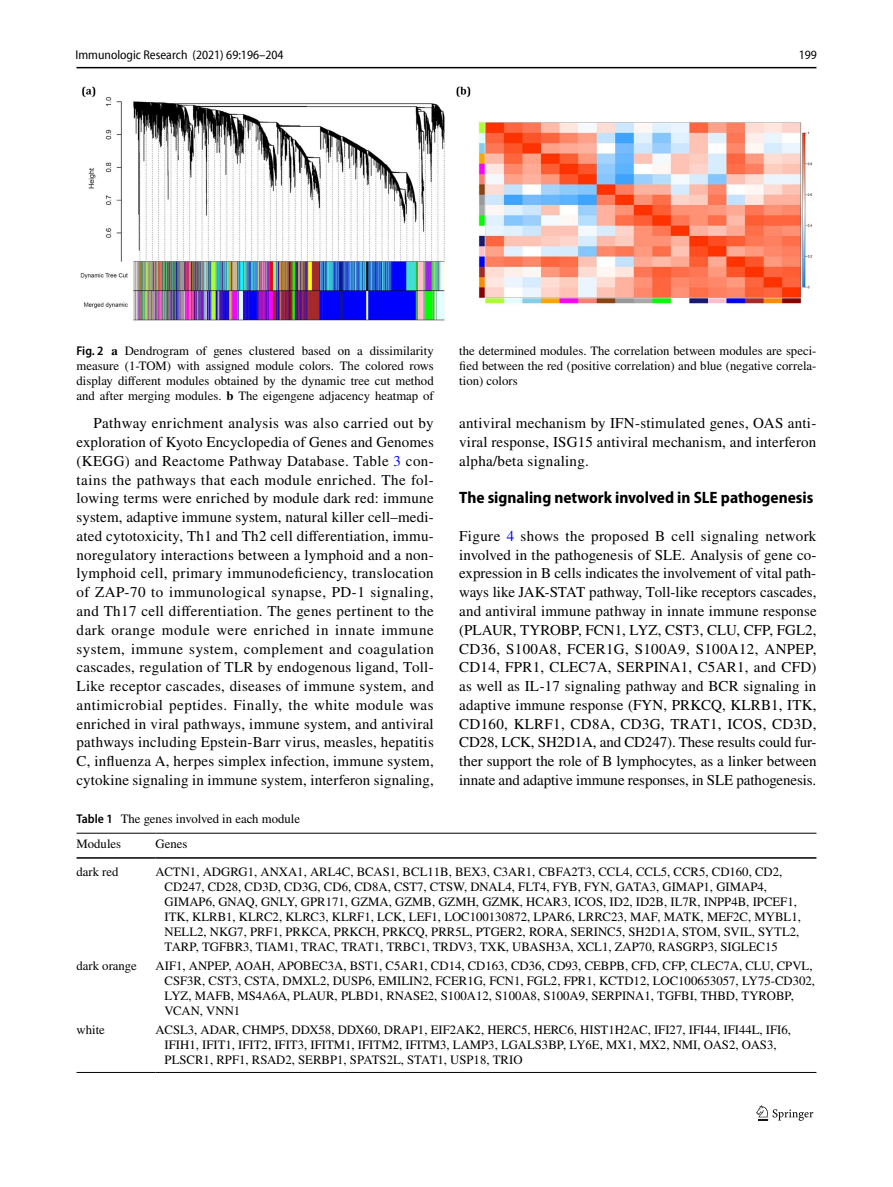
<style>
.page{position:relative;width:893px;height:1187px;background:#fff}
.page>*{position:absolute;margin:0;border:0;box-sizing:border-box;transform-origin:0 0}
.t1{font:700 semi-condensed 16.5px "Myriad Pro";color:#000}
.t2{font:15px/18.8px "STIX";letter-spacing:.01em;color:#000;text-align:justify}
.t3{font:12.75px/15px "STIX";color:#000}
.t4{font:semi-condensed 12.75px "Myriad Pro Unic";color:#000}
.s1{font-family:"Myriad Pro";font-weight:600;font-stretch:semi-condensed}
.s2{font-weight:700}
.s3{color:#00f}
</style>
<div class="page">
<hr style="left:77px;top:67px;width:739px;height:1px;background:#000">
<img style="left:81px;top:87px;width:731px;height:233px">
<hr style="left:77px;top:832px;width:79px;height:1px;background:#000">
<hr style="left:77px;top:857px;width:79px;height:1px;background:#000">
<hr style="left:156px;top:832px;width:660px;height:1px;background:#000">
<hr style="left:156px;top:857px;width:660px;height:1px;background:#000">
<hr style="left:77px;top:1071px;width:79px;height:1px;background:#000">
<hr style="left:156px;top:1071px;width:660px;height:1px;background:#000">
<svg style="left:756px;top:1105px;width:57px;height:15px"></svg>
<p class="t4" style="left:76px;top:50px;width:210px">Immunologic Research (2021) 69:196–204</p>
<p class="t4" style="left:799px;top:50px;width:20px">199</p>
<p class="t3" style="left:77px;top:344px;width:359px;text-align:justify"><span class="s1">Fig. 2</span> <span class="s2">a</span> Dendrogram of genes clustered based on a dissimilarity measure (1-TOM) with assigned module colors. The colored rows display different modules obtained by the dynamic tree cut method and after merging modules. <span class="s2">b</span> The eigengene adjacency heatmap of</p>
<p class="t3" style="left:459px;top:344px;width:359px;text-align:justify">the determined modules. The correlation between modules are speci&shy;fied between the red (positive correlation) and blue (negative correla&shy;tion) colors</p>
<p class="t2" style="left:77px;top:415px;width:359px;text-indent:17px">Pathway enrichment analysis was also carried out by exploration of Kyoto Encyclopedia of Genes and Genomes (KEGG) and Reactome Pathway Database. Table <span class="s3">3</span> con&shy;tains the pathways that each module enriched. The fol&shy;lowing terms were enriched by module dark red: immune system, adaptive immune system, natural killer cell–medi&shy;ated cytotoxicity, Th1 and Th2 cell differentiation, immu&shy;noregulatory interactions between a lymphoid and a non&shy;lymphoid cell, primary immunodeficiency, translocation of ZAP-70 to immunological synapse, PD-1 signaling, and Th17 cell differentiation. The genes pertinent to the dark orange module were enriched in innate immune system, immune system, complement and coagulation cascades, regulation of TLR by endogenous ligand, Toll-Like receptor cascades, diseases of immune system, and antimicrobial peptides. Finally, the white module was enriched in viral pathways, immune system, and antiviral pathways including Epstein-Barr virus, measles, hepatitis C, influenza A, herpes simplex infection, immune system, cytokine signaling in immune system, interferon signaling,</p>
<p class="t2" style="left:459px;top:415px;width:359px">antiviral mechanism by IFN-stimulated genes, OAS anti&shy;viral response, ISG15 antiviral mechanism, and interferon alpha/beta signaling.</p>
<p class="t1" style="left:459px;top:488px;width:356px">The signaling network involved in SLE pathogenesis</p>
<p class="t2" style="left:459px;top:527px;width:359px">Figure <span class="s3">4</span> shows the proposed B cell signaling network involved in the pathogenesis of SLE. Analysis of gene co&shy;expression in B cells indicates the involvement of vital path&shy;ways like JAK-STAT pathway, Toll-like receptors cascades, and antiviral immune pathway in innate immune response (PLAUR, TYROBP, FCN1, LYZ, CST3, CLU, CFP, FGL2, CD36, S100A8, FCER1G, S100A9, S100A12, ANPEP, CD14, FPR1, CLEC7A, SERPINA1, C5AR1, and CFD) as well as IL-17 signaling pathway and BCR signaling in adaptive immune response (FYN, PRKCQ, KLRB1, ITK, CD160, KLRF1, CD8A, CD3G, TRAT1, ICOS, CD3D, CD28, LCK, SH2D1A, and CD247). These results could fur&shy;ther support the role of B lymphocytes, as a linker between innate and adaptive immune responses, in SLE pathogenesis.</p>
<p class="t3" style="left:77px;top:806px;width:225px;line-height:25.5px"><span class="s1">Table 1</span> The genes involved in each module<br>Modules</p>
<p class="t3" style="left:156px;top:837px;width:33px">Genes</p>
<p class="t3" style="left:77px;top:865px;width:44px">dark red</p>
<p class="t3" style="left:165px;top:865px;width:638px;text-indent:-9px">ACTN1, ADGRG1, ANXA1, ARL4C, BCAS1, BCL11B, BEX3, C3AR1, CBFA2T3, CCL4, CCL5, CCR5, CD160, CD2, CD247, CD28, CD3D, CD3G, CD6, CD8A, CST7, CTSW, DNAL4, FLT4, FYB, FYN, GATA3, GIMAP1, GIMAP4, GIMAP6, GNAQ, GNLY, GPR171, GZMA, GZMB, GZMH, GZMK, HCAR3, ICOS, ID2, ID2B, IL7R, INPP4B, IPCEF1, ITK, KLRB1, KLRC2, KLRC3, KLRF1, LCK, LEF1, LOC100130872, LPAR6, LRRC23, MAF, MATK, MEF2C, MYBL1, NELL2, NKG7, PRF1, PRKCA, PRKCH, PRKCQ, PRR5L, PTGER2, RORA, SERINC5, SH2D1A, STOM, SVIL, SYTL2, TARP, TGFBR3, TIAM1, TRAC, TRAT1, TRBC1, TRDV3, TXK, UBASH3A, XCL1, ZAP70, RASGRP3, SIGLEC15</p>
<p class="t3" style="left:77px;top:959px;width:62px">dark orange</p>
<p class="t3" style="left:165px;top:959px;width:652px;text-indent:-9px">AIF1, ANPEP, AOAH, APOBEC3A, BST1, C5AR1, CD14, CD163, CD36, CD93, CEBPB, CFD, CFP, CLEC7A, CLU, CPVL, CSF3R, CST3, CSTA, DMXL2, DUSP6, EMILIN2, FCER1G, FCN1, FGL2, FPR1, KCTD12, LOC100653057, LY75-CD302, LYZ, MAFB, MS4A6A, PLAUR, PLBD1, RNASE2, S100A12, S100A8, S100A9, SERPINA1, TGFBI, THBD, TYROBP, VCAN, VNN1</p>
<p class="t3" style="left:77px;top:1022px;width:30px">white</p>
<p class="t3" style="left:165px;top:1022px;width:628px;text-indent:-9px">ACSL3, ADAR, CHMP5, DDX58, DDX60, DRAP1, EIF2AK2, HERC5, HERC6, HIST1H2AC, IFI27, IFI44, IFI44L, IFI6,<br>IFIH1, IFIT1, IFIT2, IFIT3, IFITM1, IFITM2, IFITM3, LAMP3, LGALS3BP, LY6E, MX1, MX2, NMI, OAS2, OAS3,<br>PLSCR1, RPF1, RSAD2, SERBP1, SPATS2L, STAT1, USP18, TRIO</p>
</div>
